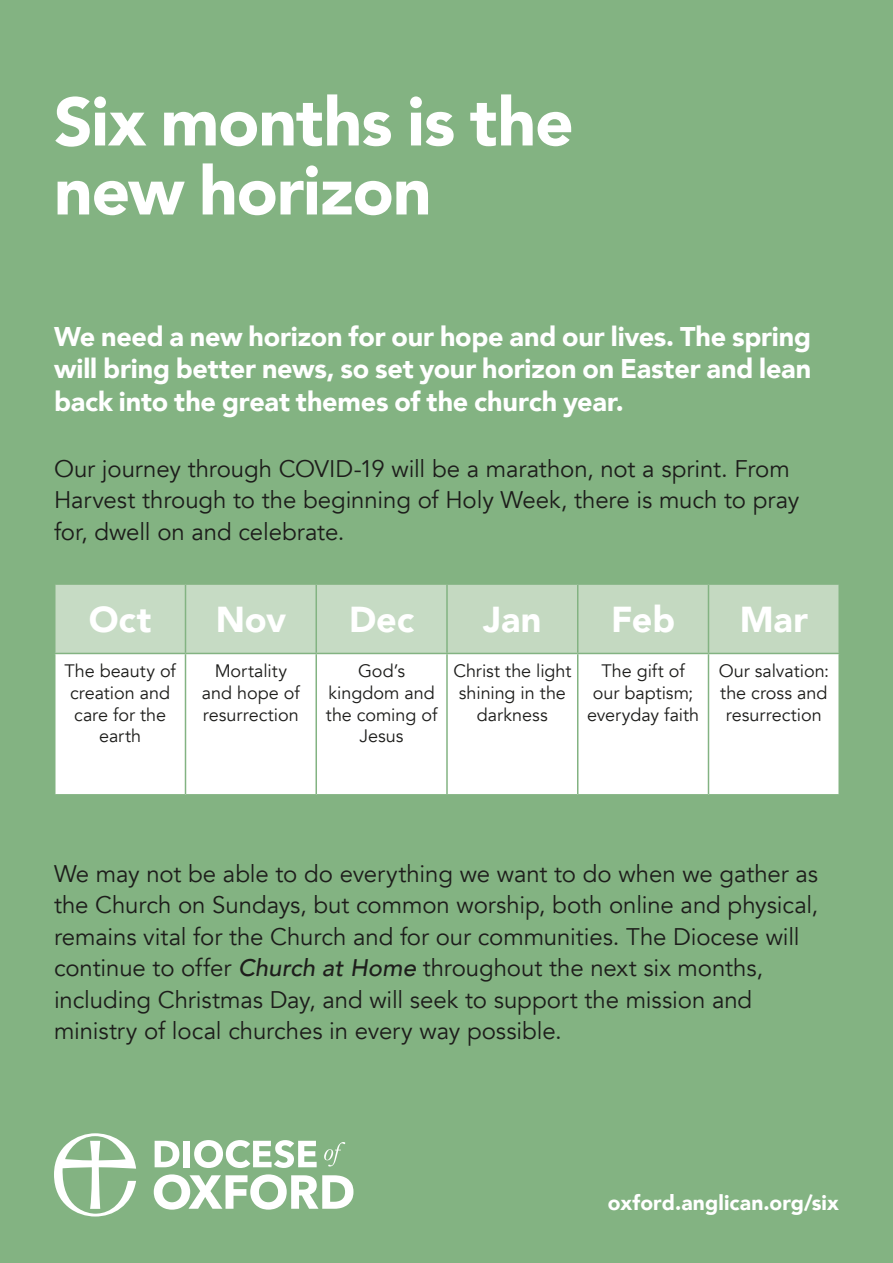
<style>
.page{position:relative;width:893px;height:1263px;background:#83b382}
.page>*{position:absolute;margin:0;border:0;box-sizing:border-box;transform-origin:0 0}
.t1{font:900 67.5px/69px "Avenir";letter-spacing:-.015em;color:#fff}
.t2{font:900 36px "Avenir";letter-spacing:-.005em;color:#fff}
.t3{font:900 27px/32.4px "Avenir";letter-spacing:-.005em;color:#fff;text-align:justify}
.body{font:24px/31.5px "Avenir";letter-spacing:-.005em;color:#1d1d1b}
.t4{font:900 21px "Avenir";letter-spacing:.005em;color:#fff}
.t5{font:18px/21.6px "Avenir";color:#1d1d1b;text-align:center}
.s1{font-weight:500;font-style:italic}
</style>
<div class="page">
<svg style="left:155px;top:1141px;width:24px;height:26px"></svg>
<div style="left:184px;top:1141px;width:6px;height:26px;background:#fff"></div>
<svg style="left:194px;top:1140px;width:123px;height:28px"></svg>
<svg style="left:324px;top:1142px;width:21px;height:24px"></svg>
<svg style="left:154px;top:1174px;width:199px;height:36px"></svg>
<svg style="left:54px;top:1133px;width:82px;height:83px"></svg>
<div style="left:56px;top:585px;width:782px;height:68px;background:#c4d9c1"></div>
<div style="left:56px;top:654px;width:782px;height:140px;background:#fff"></div>
<hr style="left:185px;top:585px;width:1px;height:68px;background:#83b382">
<hr style="left:315px;top:585px;width:2px;height:68px;background:#83b382">
<hr style="left:446px;top:585px;width:2px;height:68px;background:#83b382">
<hr style="left:577px;top:585px;width:1px;height:68px;background:#83b382">
<hr style="left:708px;top:585px;width:1px;height:68px;background:#83b382">
<hr style="left:185px;top:654px;width:1px;height:140px;background:#83b382">
<hr style="left:315px;top:654px;width:2px;height:140px;background:#83b382">
<hr style="left:446px;top:654px;width:2px;height:140px;background:#83b382">
<hr style="left:577px;top:654px;width:1px;height:140px;background:#83b382">
<hr style="left:708px;top:654px;width:1px;height:140px;background:#83b382">
<p class="t1" style="left:54px;top:86px;width:521px">Six months is the new horizon</p>
<p class="t3" style="left:54px;top:320px;width:759px">We need a new horizon for our hope and our lives. The spring will bring better news, so set your horizon on Easter and lean back into the great themes of the church year.</p>
<p class="body" style="left:54px;top:453px;width:747px">Our journey through COVID-19 will be a marathon, not a sprint. From<br>Harvest through to the beginning of Holy Week, there is much to pray for, dwell on and celebrate.</p>
<p class="t2" style="left:89px;top:589px;width:64px">Oct</p>
<p class="t2" style="left:216px;top:589px;width:72px">Nov</p>
<p class="t2" style="left:349px;top:589px;width:66px">Dec</p>
<p class="t2" style="left:483px;top:589px;width:60px">Jan</p>
<p class="t2" style="left:611px;top:589px;width:65px">Feb</p>
<p class="t2" style="left:740px;top:589px;width:70px">Mar</p>
<p class="t5" style="left:64px;top:661px;width:113px">The beauty of creation and care for the earth</p>
<p class="t5" style="left:202px;top:661px;width:99px">Mortality and hope of resurrection</p>
<p class="t5" style="left:326px;top:661px;width:113px">God’s kingdom and the coming of<br>Jesus</p>
<p class="t5" style="left:453px;top:661px;width:120px">Christ the light shining in the darkness</p>
<p class="t5" style="left:587px;top:661px;width:114px">The gift of our baptism; everyday faith</p>
<p class="t5" style="left:719px;top:661px;width:112px">Our salvation: the cross and resurrection</p>
<p class="body" style="left:54px;top:858px;width:766px">We may not be able to do everything we want to do when we gather as the Church on Sundays, but common worship, both online and physical, remains vital for the Church and for our communities. The Diocese will continue to offer <span class="s1">Church at Home</span> throughout the next six months, including Christmas Day, and will seek to support the mission and ministry of local churches in every way possible.</p>
<p class="t4" style="left:608px;top:1184px;width:232px">oxford.anglican.org/six</p>
</div>
